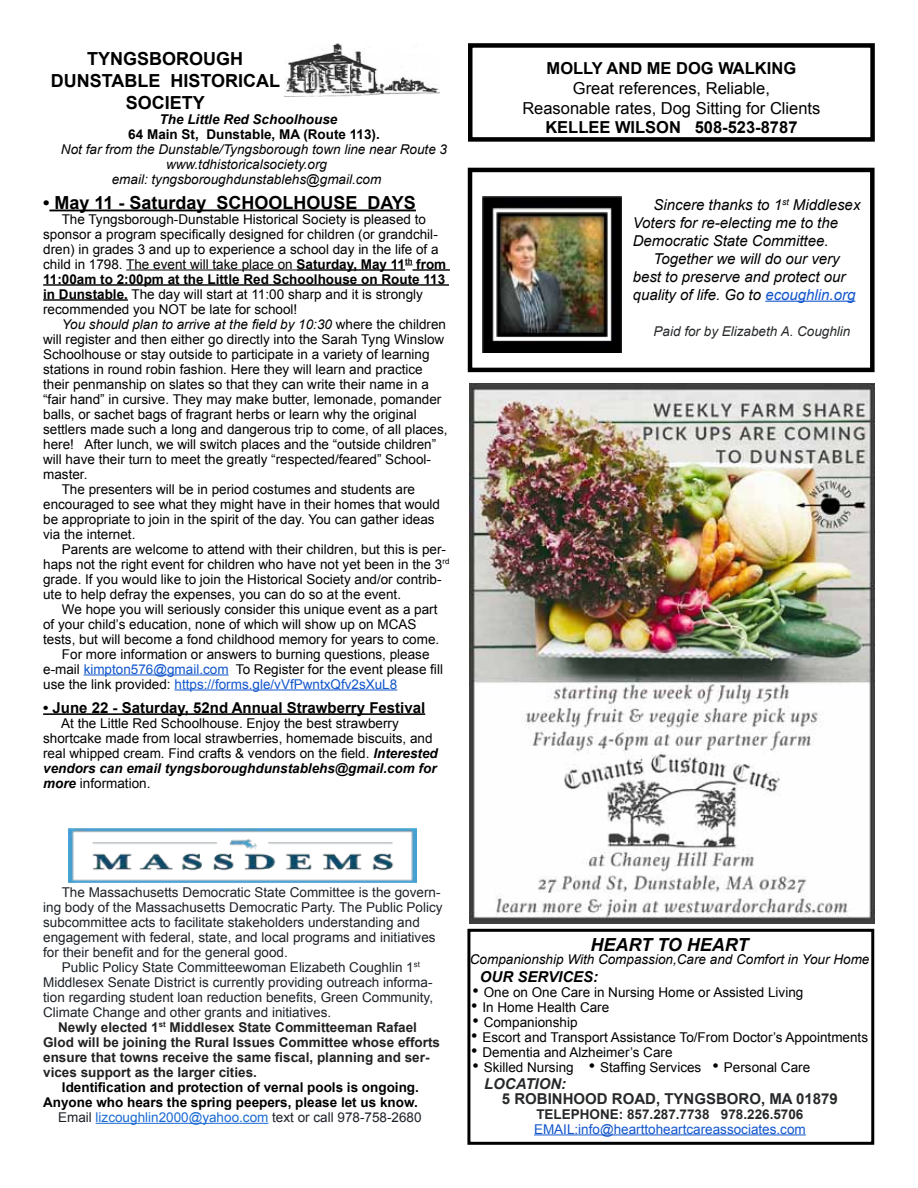
<style>
.page{position:relative;width:918px;height:1188px;background:#fff}
.page>*{position:absolute;margin:0;border:0;box-sizing:border-box;transform-origin:0 0}
.t1{font:700 18px/21.6px "Arial";color:#000;text-align:center}
.t2{font:italic 700 18px "Arial";color:#000}
.t3{font:16.5px/19.8px "Arial";color:#000;text-align:center}
.t4{font:italic 15px "Arial";color:#000}
.t5{font:700 15px "Arial";color:#000}
.t6{font:700 15px/15px "Arial";color:#26282a}
.t7{font:italic 700 15px "Arial";color:#000}
.t8{font:13.5px/15px "Arial";color:#000}
.t9{font:13.5px "Arial";color:#1d2228}
.t10{font:italic 13.5px "Arial";color:#000}
.t11{font:700 13.5px "Arial";color:#222}
.t12{font:700 13.5px "Arial";color:#000}
.t13{font:13.5px/15px "Arial";color:#15c}
.t14{font:italic 13.5px "Arial";color:#26282a}
.t15{font:italic 700 13.5px "Arial";color:#000}
.s1{font-weight:700}
.s2{font-style:normal}
.s3{color:#15c}
.s4{color:#000}
.s5{font-weight:700;font-style:italic}
.s6{color:#196ad4}
.s7{font-size:18px}
.s8{font-style:italic}
.s9{font-weight:700;color:#26282a}
</style>
<div class="page">
<img style="left:470px;top:383px;width:405px;height:540px">
<div style="left:467px;top:929px;width:407px;height:216px;border:3px solid #000"></div>
<hr style="left:534px;top:1134px;width:272px;height:1px;background:#15c">
<img style="left:284px;top:43px;width:156px;height:54px">
<hr style="left:49px;top:210px;width:367px;height:1px;background:#000">
<hr style="left:126px;top:269px;width:171px;height:1px;background:#000">
<hr style="left:297px;top:269px;width:108px;height:2px;background:#000">
<hr style="left:413px;top:269px;width:37px;height:2px;background:#000">
<hr style="left:43px;top:284px;width:406px;height:2px;background:#000">
<hr style="left:43px;top:299px;width:85px;height:2px;background:#000">
<hr style="left:84px;top:674px;width:145px;height:1px;background:#15c">
<hr style="left:174px;top:689px;width:223px;height:1px;background:#15c">
<hr style="left:43px;top:713px;width:382px;height:2px;background:#000">
<hr style="left:765px;top:301px;width:90px;height:1px;background:#15c">
<img style="left:483px;top:196px;width:138px;height:157px">
<div style="left:468px;top:168px;width:407px;height:204px;border:4px solid #000"></div>
<img style="left:69px;top:828px;width:348px;height:54px">
<hr style="left:96px;top:1123px;width:172px;height:1px;background:#196ad4">
<div style="left:468px;top:43px;width:407px;height:99px;border:4px solid #000"></div>
<p class="t1" style="left:51px;top:49px;width:231px">TYNGSBOROUGH<br>DUNSTABLE hISTORICAL<br>SOCIETY</p>
<p class="t15" style="left:160px;top:110px;width:179px">The Little Red Schoolhouse</p>
<p class="t12" style="left:128px;top:125px;width:253px">64 Main St, Dunstable, MA (Route 113).</p>
<p class="t10" style="left:61px;top:140px;width:388px">Not far from the Dunstable/Tyngsborough town line near Route 3</p>
<p class="t10" style="left:166px;top:155px;width:163px">www.tdhistoricalsociety.org</p>
<p class="t10" style="left:112px;top:170px;width:271px">email: tyngsboroughdunstablehs@gmail.com</p>
<p class="t1" style="left:43px;top:192px;width:200px">• May 11 - Saturday Schoolhouse</p>
<p class="t1" style="left:368px;top:192px;width:26px">Days</p>
<p class="t8" style="left:62px;top:211px;width:366px">The Tyngsborough-Dunstable Historical Society is pleased to</p>
<p class="t8" style="left:43px;top:226px;width:396px">sponsor a program specifically designed for children (or grandchil-</p>
<p class="t8" style="left:43px;top:241px;width:397px">dren) in grades 3 and up to experience a school day in the life of a</p>
<p class="t8" style="left:43px;top:256px;width:405px">child in 1798. The event will take place on <span class="s1">Saturday, May 11</span><sup>th</sup> <span class="s1">from</span></p>
<p class="t12" style="left:43px;top:270px;width:404px">11:00am to 2:00pm at the Little Red Schoolhouse on Route 113</p>
<p class="t8" style="left:43px;top:286px;width:381px"><span class="s1">in Dunstable.</span> The day will start at 11:00 sharp and it is strongly</p>
<p class="t8" style="left:43px;top:301px;width:256px">recommended you NOT be late for school!</p>
<p class="t10" style="left:62px;top:315px;width:386px">You should plan to arrive at the field by 10:30 <span class="s2">where the children</span></p>
<p class="t8" style="left:43px;top:331px;width:403px">will register and then either go directly into the Sarah Tyng Winslow</p>
<p class="t8" style="left:43px;top:346px;width:388px">Schoolhouse or stay outside to participate in a variety of learning</p>
<p class="t8" style="left:43px;top:361px;width:381px">stations in round robin fashion. Here they will learn and practice</p>
<p class="t8" style="left:43px;top:376px;width:387px">their penmanship on slates so that they can write their name in a</p>
<p class="t8" style="left:43px;top:391px;width:400px">“fair hand” in cursive. They may make butter, lemonade, pomander</p>
<p class="t8" style="left:43px;top:406px;width:375px">balls, or sachet bags of fragrant herbs or learn why the original</p>
<p class="t8" style="left:43px;top:421px;width:406px">settlers made such a long and dangerous trip to come, of all places,</p>
<p class="t8" style="left:43px;top:436px;width:395px">here! After lunch, we will switch places and the “outside children”</p>
<p class="t8" style="left:43px;top:451px;width:389px">will have their turn to meet the greatly “respected/feared” School-</p>
<p class="t8" style="left:43px;top:466px;width:46px">master.</p>
<p class="t8" style="left:62px;top:481px;width:355px">The presenters will be in period costumes and students are</p>
<p class="t8" style="left:43px;top:496px;width:398px">encouraged to see what they might have in their homes that would</p>
<p class="t8" style="left:43px;top:511px;width:393px">be appropriate to join in the spirit of the day. You can gather ideas</p>
<p class="t8" style="left:43px;top:526px;width:94px">via the internet.</p>
<p class="t8" style="left:62px;top:541px;width:386px">Parents are welcome to attend with their children, but this is per-</p>
<p class="t8" style="left:43px;top:556px;width:408px">haps not the right event for children who have not yet been in the 3<sup>rd</sup></p>
<p class="t8" style="left:43px;top:571px;width:400px">grade. If you would like to join the Historical Society and/or contrib-</p>
<p class="t8" style="left:43px;top:586px;width:359px">ute to help defray the expenses, you can do so at the event.</p>
<p class="t8" style="left:62px;top:601px;width:377px">We hope you will seriously consider this unique event as a part</p>
<p class="t8" style="left:43px;top:616px;width:375px">of your child’s education, none of which will show up on MCAS</p>
<p class="t8" style="left:43px;top:631px;width:398px">tests, but will become a fond childhood memory for years to come.</p>
<p class="t8" style="left:62px;top:646px;width:369px">For more information or answers to burning questions, please</p>
<p class="t8" style="left:43px;top:661px;width:401px">e-mail <span class="s3">kimpton576@gmail.com</span> To Register for the event please fill</p>
<p class="t13" style="left:43px;top:676px;width:356px"><span class="s4">use the link provided:</span> https://forms.gle/vVfPwntxQfv2sXuL8</p>
<p class="t5" style="left:43px;top:697px;width:384px">• June 22 - Saturday, 52nd Annual Strawberry Festival</p>
<p class="t8" style="left:43px;top:715px;width:396px;text-indent:18px">At the Little Red Schoolhouse. Enjoy the best strawberry shortcake made from local strawberries, homemade biscuits, and real whipped cream. Find crafts &amp; vendors on the field. <span class="s5">Interested vendors can email tyngsboroughdunstablehs@gmail.com for more</span> information.</p>
<p class="t3" style="left:522px;top:59px;width:300px"><span class="s1">MOLLY AND ME DOG WALKING<br></span>Great references, Reliable,<br>Reasonable rates, Dog Sitting for Clients<br><span class="s1">KELLEE WILSON 508-523-8787</span></p>
<p class="t4" style="left:654px;top:195px;width:208px">Sincere thanks to 1<sup>st</sup> Middlesex</p>
<p class="t4" style="left:633px;top:213px;width:207px">Voters for re-electing me to the</p>
<p class="t4" style="left:633px;top:231px;width:197px">Democratic State Committee.</p>
<p class="t4" style="left:654px;top:249px;width:188px">Together we will do our very</p>
<p class="t4" style="left:633px;top:267px;width:214px">best to preserve and protect our</p>
<p class="t4" style="left:633px;top:285px;width:224px">quality of life. Go to <span class="s3">ecoughlin.org</span></p>
<p class="t14" style="left:654px;top:322px;width:198px">Paid for by Elizabeth A. Coughlin</p>
<p class="t9" style="left:62px;top:883px;width:380px">The Massachusetts Democratic State Committee is the govern-</p>
<p class="t9" style="left:43px;top:898px;width:401px">ing body of the Massachusetts Democratic Party. The Public Policy</p>
<p class="t9" style="left:43px;top:913px;width:378px">subcommittee acts to facilitate stakeholders understanding and</p>
<p class="t9" style="left:43px;top:928px;width:394px">engagement with federal, state, and local programs and initiatives</p>
<p class="t9" style="left:43px;top:943px;width:246px">for their benefit and for the general good.</p>
<p class="t9" style="left:62px;top:958px;width:360px">Public Policy State Committeewoman Elizabeth Coughlin 1<sup>st</sup></p>
<p class="t9" style="left:43px;top:973px;width:391px">Middlesex Senate District is currently providing outreach informa-</p>
<p class="t9" style="left:43px;top:988px;width:391px">tion regarding student loan reduction benefits, Green Community,</p>
<p class="t9" style="left:43px;top:1003px;width:290px">Climate Change and other grants and initiatives.</p>
<p class="t11" style="left:58px;top:1018px;width:360px">Newly elected 1<sup>st</sup> Middlesex State Committeeman Rafael</p>
<p class="t11" style="left:43px;top:1033px;width:398px">Glod will be joining the Rural Issues Committee whose efforts</p>
<p class="t11" style="left:43px;top:1048px;width:388px">ensure that towns receive the same fiscal, planning and ser-</p>
<p class="t11" style="left:43px;top:1063px;width:215px">vices support as the larger cities.</p>
<p class="t12" style="left:62px;top:1078px;width:359px">Identification and protection of vernal pools is ongoing.</p>
<p class="t12" style="left:43px;top:1093px;width:376px">Anyone who hears the spring peepers, please let us know.</p>
<p class="t9" style="left:58px;top:1108px;width:365px">Email <span class="s6">lizcoughlin2000@yahoo.com</span> text or call 978-758-2680</p>
<p class="t2" style="left:591px;top:933px;width:160px">HEART TO HEART</p>
<p class="t10" style="left:470px;top:951px;width:401px">Companionship With Compassion,Care and Comfort in Your Home</p>
<p class="t7" style="left:480px;top:967px;width:120px">OUR SERVICES:</p>
<p class="t8" style="left:472px;top:985px;width:332px"><span class="s7">•</span> One on One Care in Nursing Home or Assisted Living</p>
<p class="t8" style="left:471px;top:1000px;width:140px"><span class="s7">•</span> In Home Health Care</p>
<p class="t8" style="left:472px;top:1015px;width:107px"><span class="s7">•</span> Companionship</p>
<p class="t8" style="left:471px;top:1030px;width:398px"><span class="s7">•</span> Escort and Transport Assistance To/From Doctor’s Appointments</p>
<p class="t8" style="left:471px;top:1045px;width:203px"><span class="s7">•</span> Dementia and Alzheimer’s Care</p>
<p class="t8" style="left:472px;top:1060px;width:339px"><span class="s7">•</span> Skilled Nursing <span class="s7">•</span> Staffing Services <span class="s7">•</span> Personal Care</p>
<p class="t6" style="left:502px;top:1076px;width:338px;text-indent:-18px"><span class="s8">LOCATION:<br></span>5 ROBINHOOD ROAD, TYNGSBORO, MA 01879</p>
<p class="t13" style="left:534px;top:1106px;width:273px"><span class="s9">TELEPHONE: 857.287.7738 978.226.5706<br></span>EMAIL:info@hearttoheartcareassociates.com</p>
</div>
